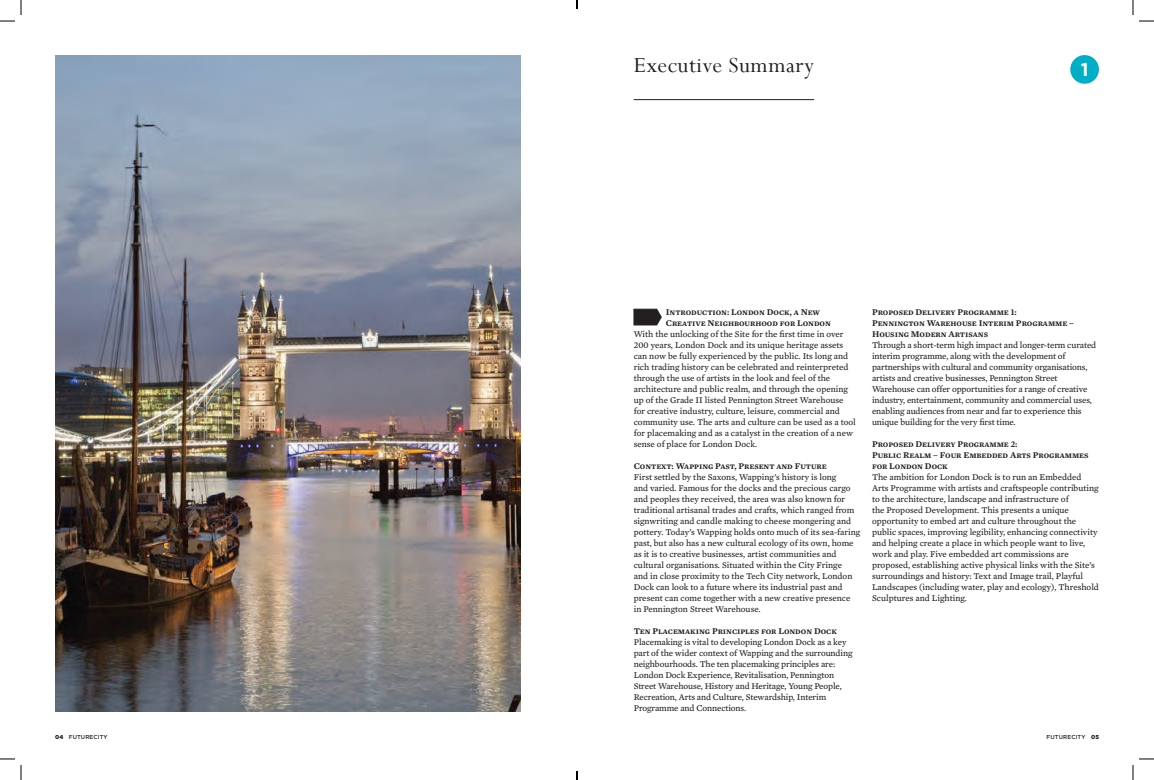
<style>
.page{position:relative;width:1154px;height:780px;background:#fff}
.page>*{position:absolute;margin:0;border:0;box-sizing:border-box;transform-origin:0 0}
.t1{font:24px "Perpetua";letter-spacing:.02em;color:#231f20}
.t2{font:700 18.5px "Gotham";color:#fff}
.t3{font:9px/11px "Mercury Text G3 Roman";color:#231f20}
.t4{font:9px/11px "Mercury Text G1 Semibold SC";letter-spacing:-.005em;color:#231f20}
.t5{font:500 5.7px "Gotham";letter-spacing:.02em;color:#231f20}
.s1{font-weight:900}
</style>
<div class="page">
<div style="left:1070px;top:55px;width:28px;height:29px;background:#00aec5;border-radius:50%"></div>
<svg style="left:633px;top:308px;width:29px;height:18px"></svg>
<hr style="left:633px;top:99px;width:181px;height:1px;background:#231f20">
<img style="left:55px;top:55px;width:465px;height:656px">
<svg style="left:0;top:0;width:22px;height:22px"></svg>
<svg style="left:0;top:758px;width:22px;height:21px"></svg>
<svg style="left:1132px;top:0;width:21px;height:22px"></svg>
<svg style="left:1132px;top:758px;width:21px;height:21px"></svg>
<h1 class="t1" style="left:633px;top:50px;width:182px">Executive Summary</h1>
<h2 class="t2" style="left:1080px;top:58px;width:9px">1</h2>
<p class="t4" style="left:665px;top:306px;width:167px">Introduction: London Dock, a New<br>Creative Neighbourhood for London</p>
<p class="t3" style="left:633px;top:328px;width:223px">With the unlocking of the Site for the first time in over 200 years, London Dock and its unique heritage assets can now be fully experienced by the public. Its long and rich trading history can be celebrated and reinterpreted through the use of artists in the look and feel of the architecture and public realm, and through the opening up of the Grade II listed Pennington Street Warehouse for creative industry, culture, leisure, commercial and community use. The arts and culture can be used as a tool for placemaking and as a catalyst in the creation of a new sense of place for London Dock.</p>
<p class="t4" style="left:633px;top:460px;width:194px">Context: Wapping Past, Present and Future</p>
<p class="t3" style="left:633px;top:471px;width:228px">First settled by the Saxons, Wapping’s history is long<br>and varied. Famous for the docks and the precious cargo and peoples they received, the area was also known for traditional artisanal trades and crafts, which ranged from signwriting and candle making to cheese mongering and pottery. Today’s Wapping holds onto much of its sea-faring past, but also has a new cultural ecology of its own, home as it is to creative businesses, artist communities and cultural organisations. Situated within the City Fringe<br>and in close proximity to the Tech City network, London Dock can look to a future where its industrial past and present can come together with a new creative presence in Pennington Street Warehouse.</p>
<p class="t4" style="left:633px;top:625px;width:205px">Ten Placemaking Principles for London Dock</p>
<p class="t3" style="left:633px;top:636px;width:220px">Placemaking is vital to developing London Dock as a key part of the wider context of Wapping and the surrounding neighbourhoods. The ten placemaking principles are:<br>London Dock Experience, Revitalisation, Pennington Street Warehouse, History and Heritage, Young People, Recreation, Arts and Culture, Stewardship, Interim Programme and Connections.</p>
<p class="t4" style="left:871px;top:306px;width:203px">Proposed Delivery Programme 1:<br>Pennington Warehouse Interim Programme –<br>Housing Modern Artisans</p>
<p class="t3" style="left:871px;top:339px;width:226px">Through a short-term high impact and longer-term curated interim programme, along with the development of partnerships with cultural and community organisations, artists and creative businesses, Pennington Street Warehouse can offer opportunities for a range of creative industry, entertainment, community and commercial uses, enabling audiences from near and far to experience this unique building for the very first time.</p>
<p class="t4" style="left:871px;top:438px;width:218px">Proposed Delivery Programme 2:<br>Public Realm – Four Embedded Arts Programmes for London Dock</p>
<p class="t3" style="left:871px;top:471px;width:228px">The ambition for London Dock is to run an Embedded Arts Programme with artists and craftspeople contributing to the architecture, landscape and infrastructure of<br>the Proposed Development. This presents a unique opportunity to embed art and culture throughout the public spaces, improving legibility, enhancing connectivity and helping create a place in which people want to live, work and play. Five embedded art commissions are proposed, establishing active physical links with the Site’s surroundings and history: Text and Image trail, Playful Landscapes (including water, play and ecology), Threshold Sculptures and Lighting.</p>
<p class="t5" style="left:55px;top:733px;width:54px"><span class="s1">04</span> FUTURECITY</p>
<p class="t5" style="left:1046px;top:733px;width:54px">FUTURECITY <span class="s1">05</span></p>
</div>
